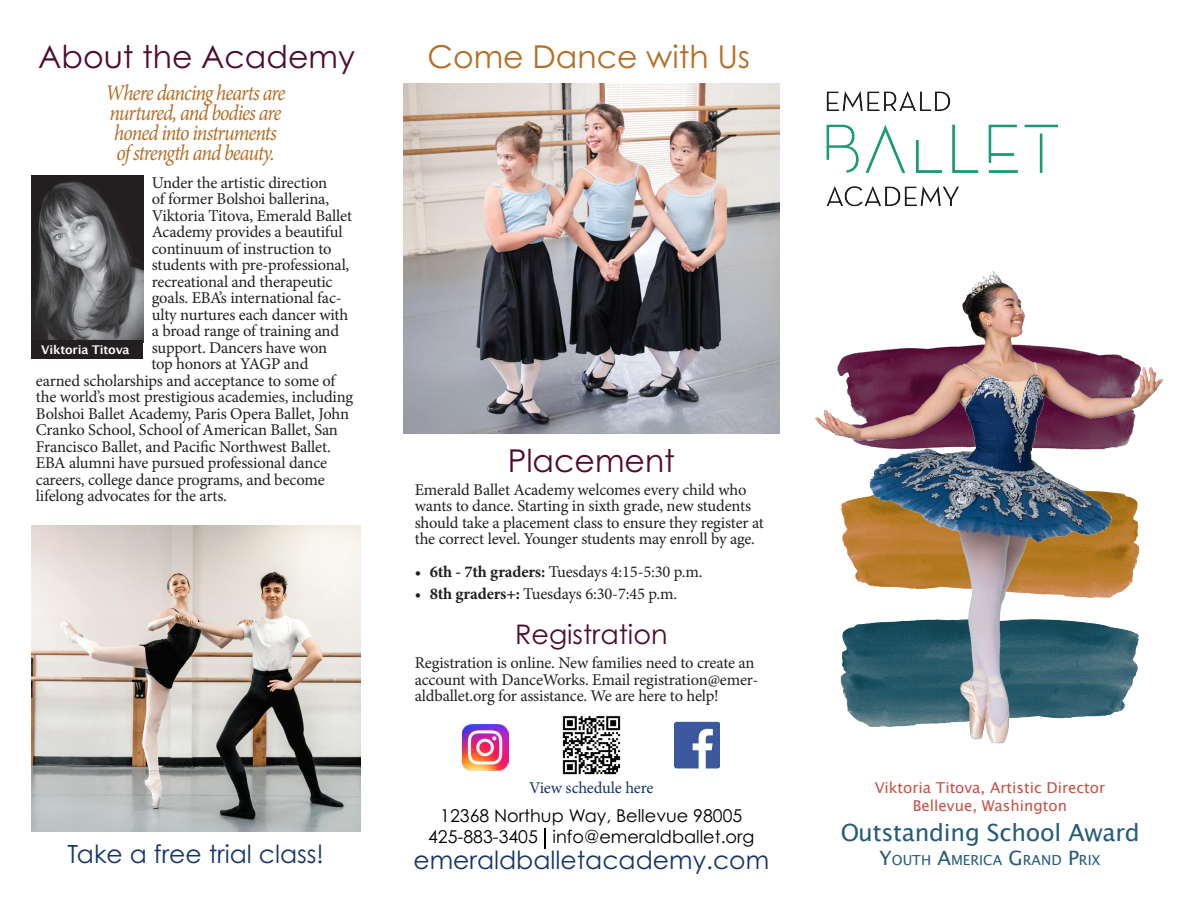
<style>
.page{position:relative;width:1188px;height:918px;background:#fff}
.page>*{position:absolute;margin:0;border:0;box-sizing:border-box;transform-origin:0 0}
.t1{font:31.5px "Century Gothic Pro";color:#4f0c31}
.t2{font:31.5px "Century Gothic Pro";color:#b56e26}
.t3{font:27px "Century Gothic Pro";color:#4f0c31}
.t4{font:25.05px "Century Gothic Pro";color:#153569}
.t5{font:23.7px "Lucida Grande";letter-spacing:-.01em;color:#255b77}
.t6{font:italic 22.5px "Minion Pro";letter-spacing:-.05em;color:#b56e26;scale:.89 1}
.t7{font:17.7px "Century Gothic Pro";color:#000}
.t8{font:16.5px/16.5px "Minion Pro";letter-spacing:-.01em;color:#231f20}
.t9{font:16.5px "Minion Pro";letter-spacing:-.01em;color:#153569}
.t10{font:15px/18px "Lucida Grande";color:#c75045;text-align:center}
.t11{font:13.8px "Lucida Grande";color:#255b77}
.t12{font:700 12px "Lucida Grande";letter-spacing:-.02em;color:#fefaf9}
.s1{font-weight:700}
.s2{font-size:19.8px}
</style>
<div class="page">
<img style="left:32px;top:176px;width:111px;height:164px">
<div style="left:32px;top:340px;width:111px;height:19px;background:#231f20"></div>
<img style="left:31px;top:525px;width:329px;height:307px">
<hr style="left:544px;top:828px;width:2px;height:20px;background:#000">
<img style="left:404px;top:84px;width:375px;height:349px">
<img style="left:674px;top:721px;width:46px;height:48px">
<img style="left:463px;top:725px;width:45px;height:45px">
<img style="left:562px;top:716px;width:59px;height:59px">
<img style="left:815px;top:271px;width:348px;height:473px">
<img style="left:826px;top:91px;width:232px;height:116px">
<p class="t1" style="left:38px;top:38px;width:318px">About the Academy</p>
<p class="t6" style="left:106px;top:78px;width:204px">Where dancing hearts are</p>
<p class="t6" style="left:110px;top:97px;width:195px">nurtured, and bodies are</p>
<p class="t6" style="left:114px;top:117px;width:184px">honed into instruments</p>
<p class="t6" style="left:116px;top:137px;width:179px">of strength and beauty.</p>
<p class="t8" style="left:152px;top:174px;width:202px">Under the artistic direction<br>of former Bolshoi ballerina,<br>Viktoria Titova, Emerald Ballet<br>Academy provides a beautiful continuum of instruction to students with pre-professional, recreational and therapeutic goals. EBA’s international fac&shy;ulty nurtures each dancer with a broad range of training and support. Dancers have won</p>
<p class="t8" style="left:36px;top:356px;width:319px;text-indent:116px">top honors at YAGP and earned scholarships and acceptance to some of the world’s most prestigious academies, including Bolshoi Ballet Academy, Paris Opera Ballet, John Cranko School, School of American Ballet, San Francisco Ballet, and Pacific Northwest Ballet.<br>EBA alumni have pursued professional dance careers, college dance programs, and become lifelong advocates for the arts.</p>
<p class="t12" style="left:41px;top:340px;width:90px">Viktoria Titova</p>
<p class="t4" style="left:68px;top:839px;width:258px">Take a free trial class!</p>
<p class="t2" style="left:428px;top:38px;width:324px">Come Dance with Us</p>
<p class="t1" style="left:508px;top:442px;width:169px">Placement</p>
<p class="t8" style="left:415px;top:482px;width:351px">Emerald Ballet Academy welcomes every child who wants to dance. Starting in sixth grade, new students should take a placement class to ensure they register at the correct level. Younger students may enroll by age.</p>
<p class="t8" style="left:415px;top:563px;width:289px">• <span class="s1">6th - 7th graders:</span> Tuesdays 4:15-5:30 p.m.</p>
<p class="t8" style="left:415px;top:586px;width:264px">• <span class="s1">8th graders+:</span> Tuesdays 6:30-7:45 p.m.</p>
<p class="t3" style="left:515px;top:618px;width:154px">Registration</p>
<p class="t8" style="left:415px;top:655px;width:345px">Registration is online. New families need to create an account with DanceWorks. Email registration@emer&shy;aldballet.org for assistance. We are here to help!</p>
<p class="t9" style="left:529px;top:777px;width:126px">View schedule here</p>
<p class="t7" style="left:440px;top:805px;width:303px">12368 Northup Way, Bellevue 98005</p>
<p class="t7" style="left:428px;top:826px;width:328px">425-883-3405 info@emeraldballet.org</p>
<p class="t4" style="left:413px;top:845px;width:357px">emeraldballetacademy.com</p>
<p class="t10" style="left:875px;top:779px;width:232px">Viktoria Titova, Artistic Director<br>Bellevue, Washington</p>
<h3 class="t5" style="left:840px;top:819px;width:301px">Outstanding School Award</h3>
<p class="t11" style="left:880px;top:852px;width:222px"><span class="s2">Y</span>OUTH <span class="s2">A</span>MERICA <span class="s2">G</span>RAND <span class="s2">P</span>RIX</p>
</div>
